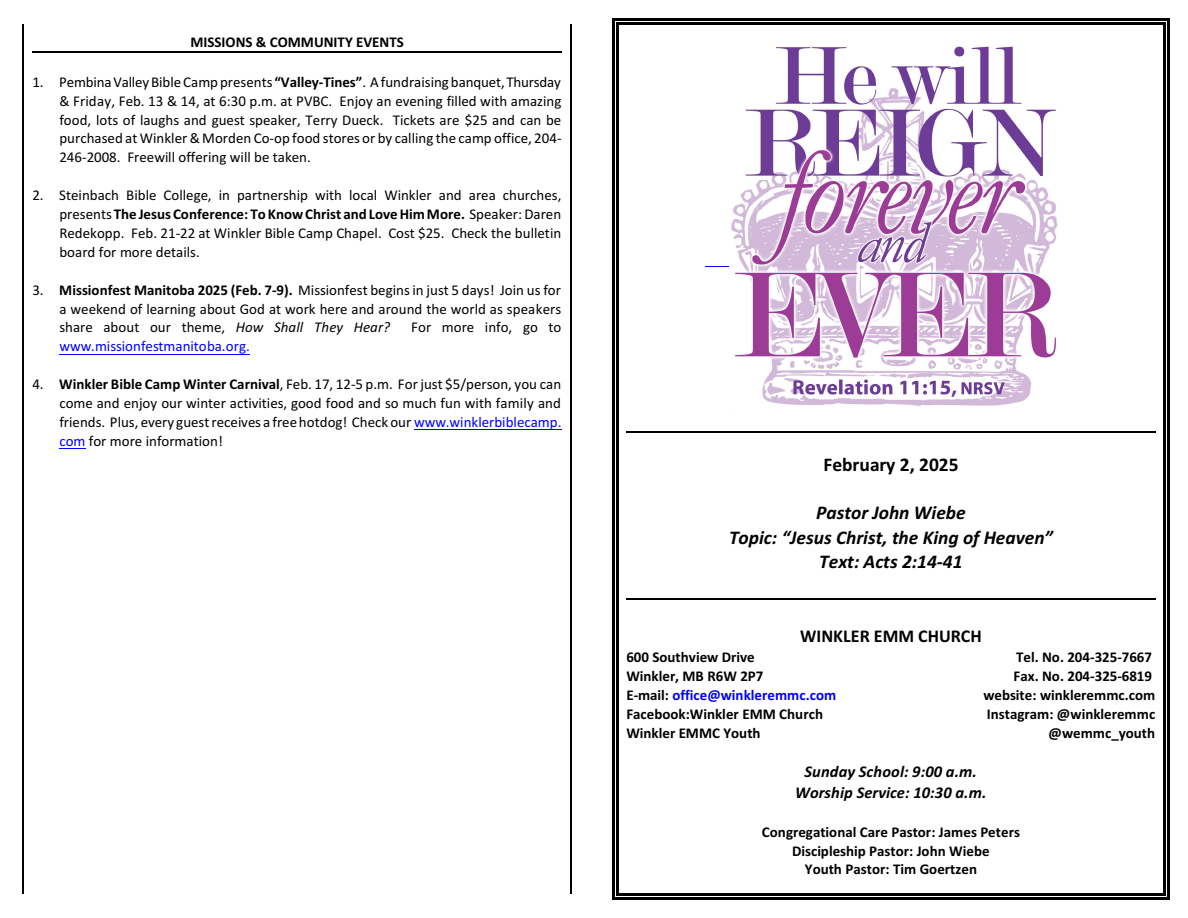
<style>
.page{position:relative;width:1188px;height:918px;background:#fff}
.page>*{position:absolute;margin:0;border:0;box-sizing:border-box;transform-origin:0 0}
.t1{font:italic 700 19.5px/24.5px "Calibri";color:#000;text-align:center}
.t2{font:700 19.5px "Calibri";color:#000}
.t3{font:700 18px "Calibri";color:#000}
.t4{font:italic 700 16.5px/21px "Calibri";color:#000;text-align:center}
.t5{font:15px/18.9px "Calibri";color:#000;text-align:justify}
.t6{font:700 15px/18.9px "Calibri";color:#000;text-align:center}
.t7{font:700 15px "Calibri";color:#00f}
.t8{font:15px "Calibri";color:#00f}
.s1{font-weight:700}
.s2{font-style:italic}
.s3{color:#00f}
.s4{color:#000}
</style>
<div class="page">
<hr style="left:23px;top:24px;width:1px;height:870px;background:#000">
<hr style="left:570px;top:24px;width:1px;height:870px;background:#000">
<hr style="left:616px;top:22px;width:3px;height:874px;background:#000">
<hr style="left:1163px;top:22px;width:3px;height:874px;background:#000">
<hr style="left:616px;top:22px;width:550px;height:3px;background:#000">
<hr style="left:616px;top:893px;width:550px;height:3px;background:#000">
<hr style="left:612px;top:18px;width:3px;height:882px;background:#000">
<hr style="left:1167px;top:18px;width:3px;height:882px;background:#000">
<hr style="left:612px;top:18px;width:558px;height:3px;background:#000">
<hr style="left:612px;top:897px;width:558px;height:3px;background:#000">
<hr style="left:59px;top:354px;width:191px;height:1px;background:#00f">
<hr style="left:414px;top:429px;width:148px;height:1px;background:#00f">
<svg style="left:59px;top:448px;width:27px;height:1px"></svg>
<hr style="left:32px;top:51px;width:529px;height:2px;background:#000">
<hr style="left:705px;top:266px;width:164px;height:1px;background:#00f">
<hr style="left:626px;top:431px;width:529px;height:2px;background:#000">
<hr style="left:626px;top:598px;width:529px;height:2px;background:#000">
<img style="left:729px;top:46px;width:329px;height:363px">
<p class="t6" style="left:190px;top:34px;width:215px">MISSIONS &amp; COMMUNITY EVENTS</p>
<p class="t5" style="left:59px;top:74px;width:504px;text-indent:-27px">1. PembinaValley Bible Camp presents <span class="s1">“Valley-Tines”</span>. A fundraising banquet,Thursday &amp; Friday, Feb. 13 &amp; 14, at 6:30 p.m. at PVBC. Enjoy an evening filled with amazing food, lots of laughs and guest speaker, Terry Dueck. Tickets are $25 and can be purchased at Winkler &amp; Morden Co-op food stores or by calling the camp office, 204- 246-2008. Freewill offering will be taken.</p>
<p class="t5" style="left:59px;top:187px;width:504px;text-indent:-27px">2. Steinbach Bible College, in partnership with local Winkler and area churches, presents <span class="s1">The Jesus Conference: To Know Christ and Love Him More.</span> Speaker: Daren Redekopp. Feb. 21-22 at Winkler Bible Camp Chapel. Cost $25. Check the bulletin board for more details.</p>
<p class="t5" style="left:59px;top:281px;width:504px;text-indent:-27px">3. <span class="s1">Missionfest Manitoba 2025 (Feb. 7-9).</span> Missionfest begins in just 5 days! Join us for a weekend of learning about God at work here and around the world as speakers share about our theme, <span class="s2">How Shall They Hear?</span></p>
<p class="t5" style="left:411px;top:319px;width:152px">For more info, go to</p>
<p class="t8" style="left:59px;top:340px;width:192px">www.missionfestmanitoba.org.</p>
<p class="t5" style="left:59px;top:376px;width:504px;text-indent:-27px">4. <span class="s1">Winkler Bible Camp Winter Carnival</span>, Feb. 17, 12-5 p.m. For just $5/person, you can come and enjoy our winter activities, good food and so much fun with family and friends. Plus, every guest receives a freehotdog! Check our <span class="s3">www.winklerbiblecamp. com</span> for more information!</p>
<h1 class="t2" style="left:824px;top:456px;width:137px">February 2, 2025</h1>
<h1 class="t1" style="left:729px;top:502px;width:326px">Pastor John Wiebe<br>Topic: “Jesus Christ, the King of Heaven”<br>Text: Acts 2:14-41</h1>
<p class="t3" style="left:800px;top:629px;width:183px">WINKLER EMM CHURCH</p>
<p class="t6" style="left:626px;top:649px;width:130px">600 Southview Drive</p>
<p class="t6" style="left:1016px;top:649px;width:137px">Tel. No. 204-325-7667</p>
<p class="t6" style="left:626px;top:668px;width:139px">Winkler, MB R6W 2P7</p>
<p class="t6" style="left:1014px;top:668px;width:140px">Fax. No. 204-325-6819</p>
<p class="t7" style="left:626px;top:689px;width:211px"><span class="s4">E-mail:</span> office@winkleremmc.com</p>
<p class="t6" style="left:983px;top:687px;width:174px">website: winkleremmc.com</p>
<p class="t6" style="left:626px;top:706px;width:198px">Facebook:Winkler EMM Church</p>
<p class="t6" style="left:987px;top:706px;width:170px">Instagram: @winkleremmc</p>
<p class="t6" style="left:626px;top:725px;width:136px">Winkler EMMC Youth</p>
<p class="t6" style="left:1049px;top:725px;width:108px">@wemmc_youth</p>
<p class="t4" style="left:795px;top:763px;width:193px">Sunday School: 9:00 a.m.<br>Worship Service: 10:30 a.m.</p>
<p class="t6" style="left:762px;top:823px;width:260px">Congregational Care Pastor: James Peters<br>Discipleship Pastor: John Wiebe<br>Youth Pastor: Tim Goertzen</p>
</div>
